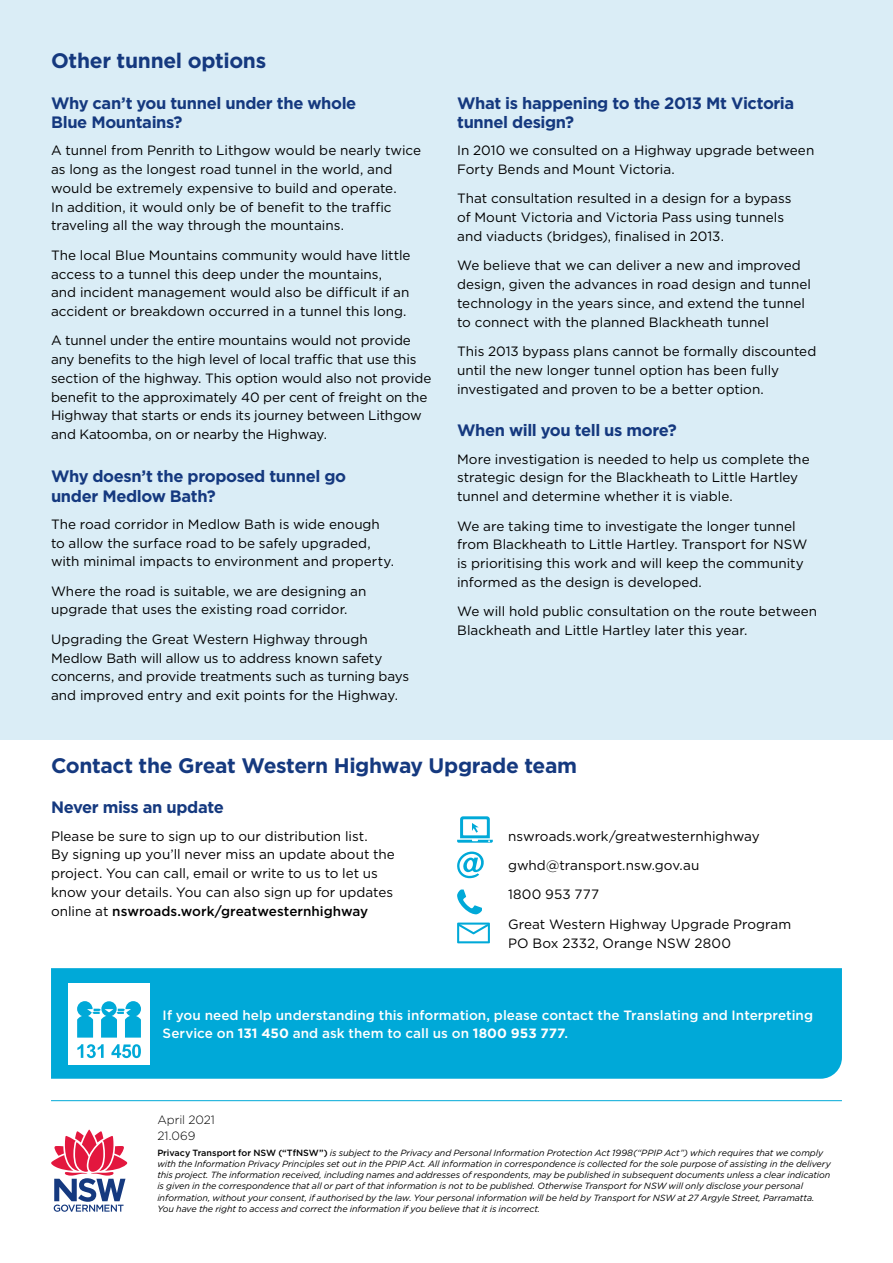
<style>
.page{position:relative;width:893px;height:1263px;background:#fff}
.page>*{position:absolute;margin:0;border:0;box-sizing:border-box;transform-origin:0 0}
._01_H2{font:700 21px "Gotham";letter-spacing:-.015em;color:#15397f}
._01_H3{font:700 16.5px/19.5px "Gotham";letter-spacing:-.02em;color:#15397f}
._02_Body{font:13.5px/18.8px "Gotham";color:#000}
._03_Contact_info{font:500 13.5px/18px "Gotham";letter-spacing:.005em;color:#fff}
._03_Date{font:300 12px/15.8px "Gotham";color:#000}
._04_Disclaimer{font:italic 9px/11.2px "Gotham";letter-spacing:-.005em;color:#000}
.s1{font-weight:500}
.s2{font-weight:700}
.s3{font-weight:500;font-style:normal}
</style>
<div class="page">
<div style="left:0;top:0;width:893px;height:739px;background:#daedf6"></div>
<div style="left:51px;top:968px;width:791px;height:111px;background:#00a9d8"></div>
<div style="left:68px;top:983px;width:82px;height:82px;background:#fff"></div>
<svg style="left:77px;top:1001px;width:64px;height:36px"></svg>
<svg style="left:77px;top:1044px;width:27px;height:14px"></svg>
<svg style="left:111px;top:1044px;width:30px;height:14px"></svg>
<svg style="left:457px;top:816px;width:36px;height:27px"></svg>
<svg style="left:457px;top:851px;width:27px;height:27px"></svg>
<svg style="left:457px;top:889px;width:25px;height:25px"></svg>
<svg style="left:457px;top:922px;width:33px;height:21px"></svg>
<hr style="left:51px;top:1100px;width:791px;height:1px;background:#00a9d8">
<svg style="left:51px;top:1129px;width:76px;height:83px"></svg>
<h2 class="_01_H2" style="left:51px;top:46px;width:217px">Other tunnel options</h2>
<h3 class="_01_H3" style="left:51px;top:93px;width:307px">Why can’t you tunnel under the whole<br>Blue Mountains?</h3>
<p class="_02_Body" style="left:51px;top:141px;width:372px">A tunnel from Penrith to Lithgow would be nearly twice as long as the longest road tunnel in the world, and would be extremely expensive to build and operate.<br>In addition, it would only be of benefit to the traffic traveling all the way through the mountains.</p>
<p class="_02_Body" style="left:51px;top:245px;width:361px">The local Blue Mountains community would have little access to a tunnel this deep under the mountains, and incident management would also be difficult if an accident or breakdown occurred in a tunnel this long.</p>
<p class="_02_Body" style="left:51px;top:331px;width:382px">A tunnel under the entire mountains would not provide any benefits to the high level of local traffic that use this section of the highway. This option would also not provide benefit to the approximately 40 per cent of freight on the Highway that starts or ends its journey between Lithgow and Katoomba, on or nearby the Highway.</p>
<h3 class="_01_H3" style="left:51px;top:466px;width:297px">Why doesn’t the proposed tunnel go under Medlow Bath?</h3>
<p class="_02_Body" style="left:51px;top:514px;width:344px">The road corridor in Medlow Bath is wide enough to allow the surface road to be safely upgraded, with minimal impacts to environment and property.</p>
<p class="_02_Body" style="left:51px;top:581px;width:317px">Where the road is suitable, we are designing an upgrade that uses the existing road corridor.</p>
<p class="_02_Body" style="left:51px;top:629px;width:360px">Upgrading the Great Western Highway through Medlow Bath will allow us to address known safety concerns, and provide treatments such as turning bays and improved entry and exit points for the Highway.</p>
<h3 class="_01_H3" style="left:457px;top:93px;width:339px">What is happening to the 2013 Mt Victoria tunnel design?</h3>
<p class="_02_Body" style="left:457px;top:141px;width:359px">In 2010 we consulted on a Highway upgrade between<br>Forty Bends and Mount Victoria.</p>
<p class="_02_Body" style="left:457px;top:189px;width:336px">That consultation resulted in a design for a bypass of Mount Victoria and Victoria Pass using tunnels and viaducts (bridges), finalised in 2013.</p>
<p class="_02_Body" style="left:457px;top:256px;width:355px">We believe that we can deliver a new and improved design, given the advances in road design and tunnel technology in the years since, and extend the tunnel to connect with the planned Blackheath tunnel</p>
<p class="_02_Body" style="left:457px;top:342px;width:361px">This 2013 bypass plans cannot be formally discounted until the new longer tunnel option has been fully investigated and proven to be a better option.</p>
<h3 class="_01_H3" style="left:457px;top:421px;width:221px">When will you tell us more?</h3>
<p class="_02_Body" style="left:457px;top:449px;width:354px">More investigation is needed to help us complete the strategic design for the Blackheath to Little Hartley tunnel and determine whether it is viable.</p>
<p class="_02_Body" style="left:457px;top:516px;width:352px">We are taking time to investigate the longer tunnel from Blackheath to Little Hartley. Transport for NSW is prioritising this work and will keep the community informed as the design is developed.</p>
<p class="_02_Body" style="left:457px;top:602px;width:362px">We will hold public consultation on the route between<br>Blackheath and Little Hartley later this year.</p>
<h2 class="_01_H2" style="left:51px;top:751px;width:528px">Contact the Great Western Highway Upgrade team</h2>
<h3 class="_01_H3" style="left:51px;top:798px;width:174px">Never miss an update</h3>
<p class="_02_Body" style="left:51px;top:826px;width:345px">Please be sure to sign up to our distribution list.<br>By signing up you’ll never miss an update about the project. You can call, email or write to us to let us know your details. You can also sign up for updates online at <span class="s1">nswroads.work/greatwesternhighway</span></p>
<p class="_02_Body" style="left:508px;top:826px;width:253px">nswroads.work/greatwesternhighway</p>
<p class="_02_Body" style="left:508px;top:856px;width:193px">gwhd@transport.nsw.gov.au</p>
<p class="_02_Body" style="left:508px;top:885px;width:92px">1800 953 777</p>
<p class="_02_Body" style="left:508px;top:914px;width:285px">Great Western Highway Upgrade Program<br>PO Box 2332, Orange NSW 2800</p>
<p class="_03_Contact_info" style="left:163px;top:1006px;width:652px">If you need help understanding this information, please contact the Translating and Interpreting<br>Service on <span class="s2">131 450</span> and ask them to call us on <span class="s2">1800 953 777</span>.</p>
<p class="_03_Date" style="left:157px;top:1111px;width:59px">April 2021<br>21.069</p>
<p class="_04_Disclaimer" style="left:157px;top:1147px;width:675px"><span class="s3">Privacy Transport for NSW (“TfNSW”)</span> is subject to the Privacy and Personal Information Protection Act 1998(“PPIP Act”) which requires that we comply with the Information Privacy Principles set out in the PPIP Act. All information in correspondence is collected for the sole purpose of assisting in the delivery this project. The information received, including names and addresses of respondents, may be published in subsequent documents unless a clear indication is given in the correspondence that all or part of that information is not to be published. Otherwise Transport for NSW will only disclose your personal information, without your consent, if authorised by the law. Your personal information will be held by Transport for NSW at 27 Argyle Street, Parramatta.<br>You have the right to access and correct the information if you believe that it is incorrect.</p>
</div>
